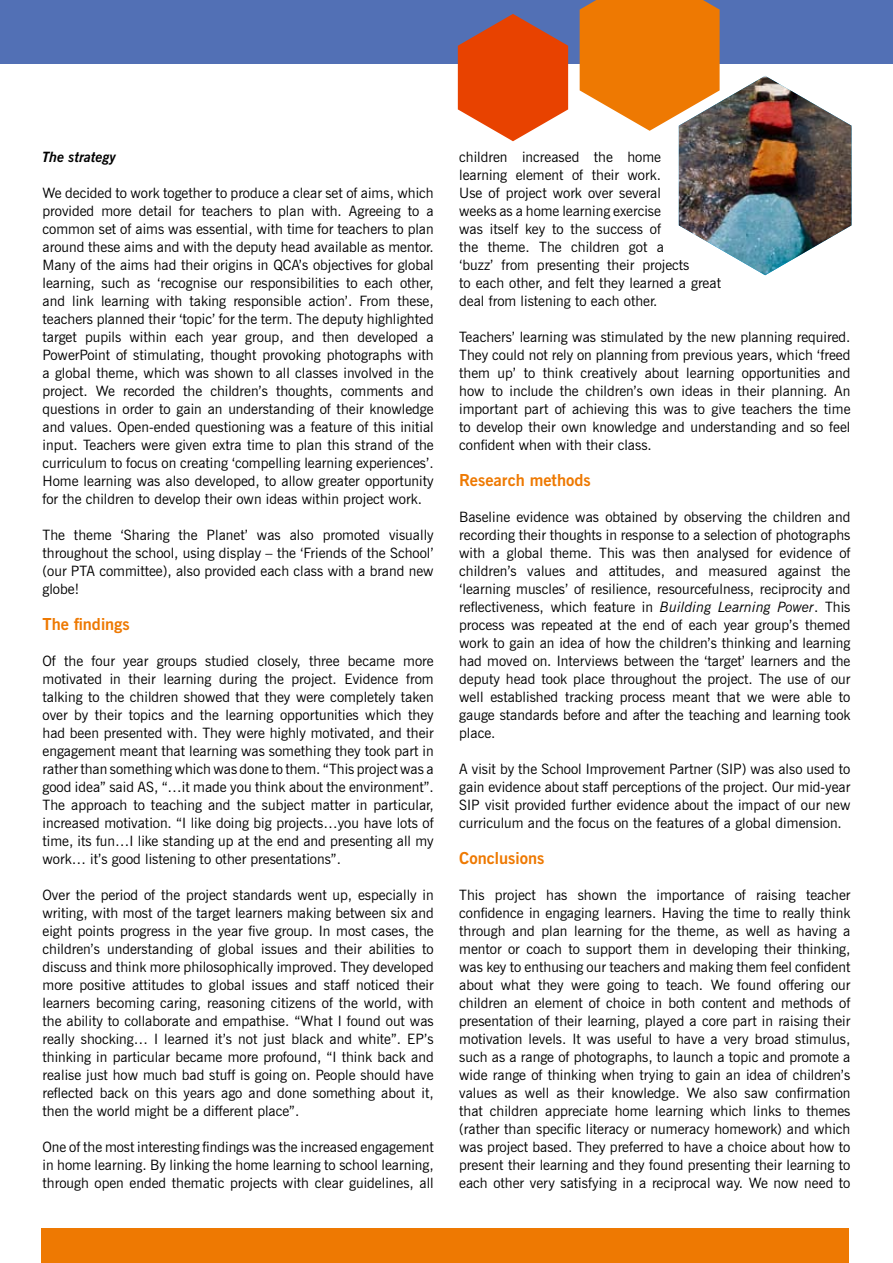
<style>
.page{position:relative;width:893px;height:1263px;background:#fff}
.page>*{position:absolute;margin:0;border:0;box-sizing:border-box;transform-origin:0 0}
.t1{font:700 16.5px "News Gothic BT";color:#ee7902}
.t2{font:14.25px/18px "News Gothic BT";color:#000;text-align:justify}
.t3{font:italic 700 14.25px "News Gothic BT";color:#000}
.s1{font-style:italic}
</style>
<div class="page">
<div style="left:0;top:0;width:893px;height:64px;background:#5270b5"></div>
<svg style="left:458px;top:14px;width:110px;height:127px"></svg>
<svg style="left:580px;top:0;width:186px;height:226px"></svg>
<img style="left:679px;top:76px;width:172px;height:199px">
<div style="left:41px;top:1229px;width:808px;height:34px;background:#ee7902"></div>
<p class="t3" style="left:43px;top:148px;width:75px">The strategy</p>
<p class="t2" style="left:43px;top:184px;width:393px">We decided to work together to produce a clear set of aims, which provided more detail for teachers to plan with. Agreeing to a common set of aims was essential, with time for teachers to plan around these aims and with the deputy head available as mentor.<br>Many of the aims had their origins in QCA’s objectives for global learning, such as ‘recognise our responsibilities to each other, and link learning with taking responsible action’. From these, teachers planned their ‘topic’ for the term. The deputy highlighted target pupils within each year group, and then developed a PowerPoint of stimulating, thought provoking photographs with a global theme, which was shown to all classes involved in the project. We recorded the children’s thoughts, comments and questions in order to gain an understanding of their knowledge and values. Open-ended questioning was a feature of this initial input. Teachers were given extra time to plan this strand of the curriculum to focus on creating ‘compelling learning experiences’.<br>Home learning was also developed, to allow greater opportunity for the children to develop their own ideas within project work.</p>
<p class="t2" style="left:43px;top:526px;width:393px">The theme ‘Sharing the Planet’ was also promoted visually throughout the school, using display – the ‘Friends of the School’ (our PTA committee), also provided each class with a brand new globe!</p>
<p class="t1" style="left:43px;top:614px;width:89px">The findings</p>
<p class="t2" style="left:43px;top:652px;width:393px">Of the four year groups studied closely, three became more motivated in their learning during the project. Evidence from talking to the children showed that they were completely taken over by their topics and the learning opportunities which they had been presented with. They were highly motivated, and their engagement meant that learning was something they took part in rather than something which was done to them. “This project was a good idea” said AS, “…it made you think about the environment”.<br>The approach to teaching and the subject matter in particular, increased motivation. “I like doing big projects…you have lots of time, its fun…I like standing up at the end and presenting all my work… it’s good listening to other presentations”.</p>
<p class="t2" style="left:43px;top:886px;width:393px">Over the period of the project standards went up, especially in writing, with most of the target learners making between six and eight points progress in the year five group. In most cases, the children’s understanding of global issues and their abilities to discuss and think more philosophically improved. They developed more positive attitudes to global issues and staff noticed their learners becoming caring, reasoning citizens of the world, with the ability to collaborate and empathise. “What I found out was really shocking… I learned it’s not just black and white”. EP’s thinking in particular became more profound, “I think back and realise just how much bad stuff is going on. People should have reflected back on this years ago and done something about it, then the world might be a different place”.</p>
<p class="t2" style="left:43px;top:1138px;width:393px">One of the most interesting findings was the increased engagement in home learning. By linking the home learning to school learning, through open ended thematic projects with clear guidelines, all</p>
<p class="t2" style="left:459px;top:148px;width:263px;text-align:left">children increased the home<br>learning element of their work.<br>Use of project work over several<br>weeks as a home learning exercise<br>was itself key to the success of<br>the theme. The children got a<br>‘buzz’ from presenting their projects<br>to each other, and felt they learned a great deal from listening to each other.</p>
<p class="t2" style="left:459px;top:328px;width:393px">Teachers’ learning was stimulated by the new planning required.<br>They could not rely on planning from previous years, which ‘freed them up’ to think creatively about learning opportunities and how to include the children’s own ideas in their planning. An important part of achieving this was to give teachers the time to develop their own knowledge and understanding and so feel confident when with their class.</p>
<p class="t1" style="left:459px;top:470px;width:133px">Research methods</p>
<p class="t2" style="left:459px;top:508px;width:393px">Baseline evidence was obtained by observing the children and recording their thoughts in response to a selection of photographs with a global theme. This was then analysed for evidence of children’s values and attitudes, and measured against the ‘learning muscles’ of resilience, resourcefulness, reciprocity and reflectiveness, which feature in <span class="s1">Building Learning Power</span>. This process was repeated at the end of each year group’s themed work to gain an idea of how the children’s thinking and learning had moved on. Interviews between the ‘target’ learners and the deputy head took place throughout the project. The use of our well established tracking process meant that we were able to gauge standards before and after the teaching and learning took place.</p>
<p class="t2" style="left:459px;top:760px;width:393px">A visit by the School Improvement Partner (SIP) was also used to gain evidence about staff perceptions of the project. Our mid-year SIP visit provided further evidence about the impact of our new curriculum and the focus on the features of a global dimension.</p>
<p class="t1" style="left:459px;top:848px;width:87px">Conclusions</p>
<p class="t2" style="left:459px;top:886px;width:393px">This project has shown the importance of raising teacher confidence in engaging learners. Having the time to really think through and plan learning for the theme, as well as having a mentor or coach to support them in developing their thinking, was key to enthusing our teachers and making them feel confident about what they were going to teach. We found offering our children an element of choice in both content and methods of presentation of their learning, played a core part in raising their motivation levels. It was useful to have a very broad stimulus, such as a range of photographs, to launch a topic and promote a wide range of thinking when trying to gain an idea of children’s values as well as their knowledge. We also saw confirmation that children appreciate home learning which links to themes (rather than specific literacy or numeracy homework) and which was project based. They preferred to have a choice about how to present their learning and they found presenting their learning to each other very satisfying in a reciprocal way. We now need to</p>
</div>
